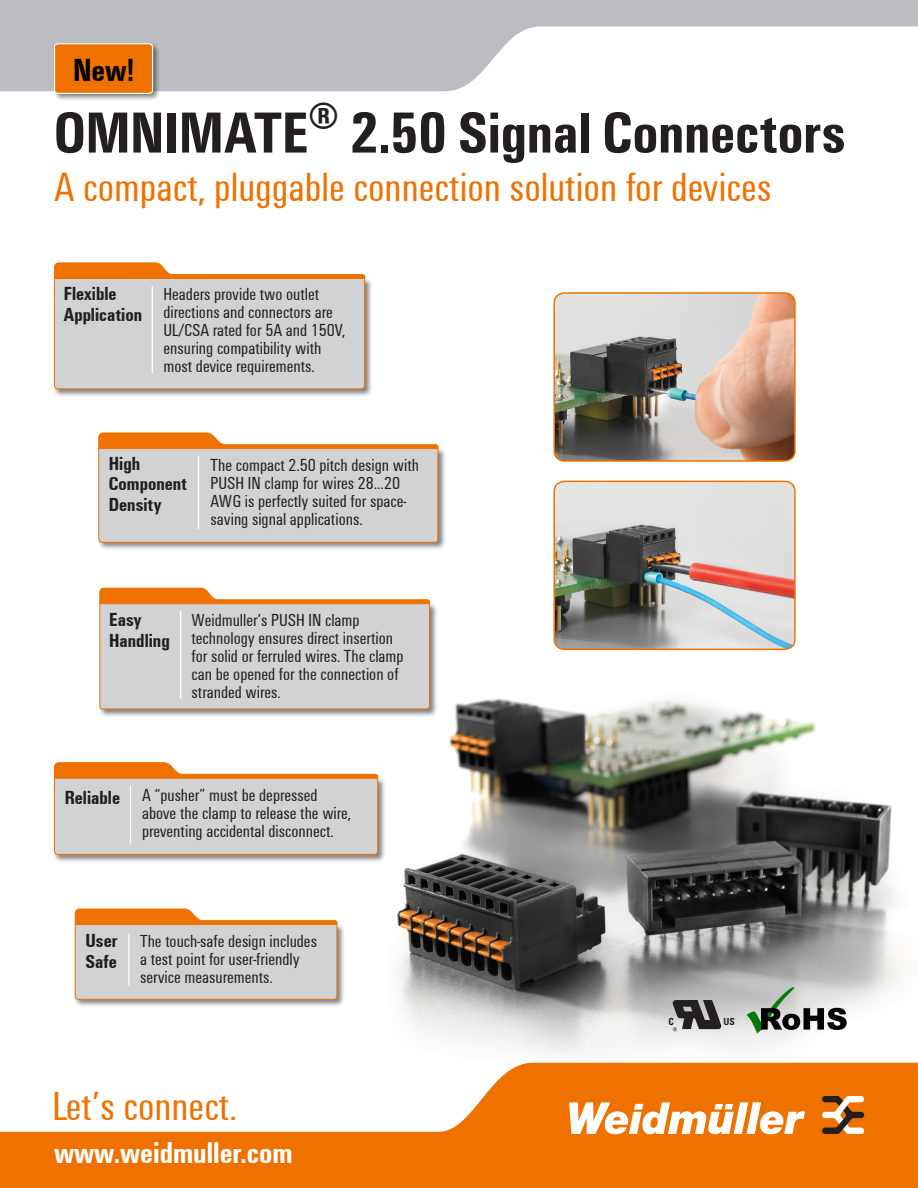
<style>
.page{position:relative;width:918px;height:1188px;background:#fff}
.page>*{position:absolute;margin:0;border:0;box-sizing:border-box;transform-origin:0 0}
.Head1{font:700 60px "Weidmueller Condensed";color:#231f20}
.Head2{font:42px "Weidmueller Condensed";color:#ef7100}
._00_subhead{font:700 33px "Weidmueller Condensed";color:#000}
.t1{font:700 30.9px "Weidmueller Condensed";color:#fff}
._01_call_out_head{font:700 19.5px/20.2px "Weidmueller Condensed";color:#231f20}
.Bullets{font:18px/18px "Weidmueller Condensed";color:#231f20}
.t2{font:700 condensed 9.75px "Univers LT Std";color:#231f20}
</style>
<div class="page">
<img style="left:397px;top:552px;width:521px;height:511px">
<img style="left:554px;top:293px;width:240px;height:168px">
<div style="left:554px;top:292px;width:242px;height:170px;border:2px solid #ef7100;border-radius:10px"></div>
<img style="left:554px;top:481px;width:241px;height:168px">
<div style="left:554px;top:481px;width:242px;height:169px;border:2px solid #ef7100;border-radius:10px"></div>
<svg style="left:0;top:0;width:918px;height:91px;fill:#bcbdc0"></svg>
<svg style="left:0;top:1063px;width:918px;height:125px;fill:#ef7100"></svg>
<svg style="left:569px;top:1102px;width:236px;height:32px"></svg>
<svg style="left:822px;top:1096px;width:42px;height:38px"></svg>
<div style="left:53px;top:42px;width:108px;height:60px;background:#231f20;opacity:.55"></div>
<svg style="left:53px;top:43px;width:101px;height:52px;background:#ec7b16"></svg>
<div style="left:73px;top:923px;width:272px;height:84px;background:#231f20;opacity:.55"></div>
<svg style="left:74px;top:908px;width:264px;height:92px;background:#d8c9bc"></svg>
<hr style="left:128px;top:934px;width:2px;height:52px;background:#fff">
<div style="left:52px;top:777px;width:334px;height:86px;background:#231f20;opacity:.55"></div>
<svg style="left:54px;top:762px;width:325px;height:93px;background:#d8cabe"></svg>
<hr style="left:130px;top:786px;width:1px;height:58px;background:#fff">
<div style="left:98px;top:602px;width:339px;height:115px;background:#231f20;opacity:.55"></div>
<svg style="left:99px;top:587px;width:332px;height:123px;background:#d6ccc4"></svg>
<hr style="left:180px;top:611px;width:1px;height:88px;background:#fff">
<div style="left:97px;top:447px;width:349px;height:103px;background:#231f20;opacity:.55"></div>
<svg style="left:98px;top:432px;width:341px;height:111px;background:#d7cbc2"></svg>
<hr style="left:198px;top:456px;width:1px;height:73px;background:#fff">
<div style="left:52px;top:277px;width:321px;height:120px;background:#231f20;opacity:.55"></div>
<svg style="left:54px;top:262px;width:312px;height:128px;background:#d5cbc4"></svg>
<hr style="left:152px;top:286px;width:1px;height:87px;background:#fff">
<svg style="left:673px;top:1000px;width:48px;height:31px"></svg>
<svg style="left:746px;top:986px;width:101px;height:47px;background:#9ba29b"></svg>
<p class="_00_subhead" style="left:73px;top:46px;width:63px">New!</p>
<p class="Head1" style="left:54px;top:90px;width:793px">OMNIMATE<sup>®</sup> 2.50 Signal Connectors</p>
<p class="Head2" style="left:54px;top:159px;width:719px">A compact, pluggable connection solution for devices</p>
<p class="_01_call_out_head" style="left:64px;top:282px;width:80px;line-height:21px">Flexible<br>Application</p>
<p class="Bullets" style="left:164px;top:285px;width:183px">Headers provide two outlet directions and connectors are<br>UL/CSA rated for 5A and 150V, ensuring compatibility with most device requirements.</p>
<p class="_01_call_out_head" style="left:109px;top:453px;width:80px">High<br>Component<br>Density</p>
<p class="Bullets" style="left:211px;top:455px;width:210px">The compact 2.50 pitch design with<br>PUSH IN clamp for wires 28…20<br>AWG is perfectly suited for space&shy;saving signal applications.</p>
<p class="_01_call_out_head" style="left:109px;top:609px;width:62px">Easy<br>Handling</p>
<p class="Bullets" style="left:192px;top:610px;width:214px">Weidmuller’s PUSH IN clamp technology ensures direct insertion for solid or ferruled wires. The clamp can be opened for the connection of stranded wires.</p>
<p class="_01_call_out_head" style="left:65px;top:786px;width:57px">Reliable</p>
<p class="Bullets" style="left:142px;top:785px;width:211px">A “pusher” must be depressed above the clamp to release the wire, preventing accidental disconnect.</p>
<p class="_01_call_out_head" style="left:85px;top:930px;width:33px;line-height:21px">User<br>Safe</p>
<p class="Bullets" style="left:140px;top:931px;width:178px">The touch-safe design includes a test point for user-friendly service measurements.</p>
<p class="Head2" style="left:52px;top:1079px;width:186px">Let’s connect.</p>
<p class="t1" style="left:54px;top:1130px;width:240px">www.weidmuller.com</p>
<p class="t2" style="left:669px;top:1015px;width:7px">C</p>
<p class="t2" style="left:723px;top:1015px;width:13px">US</p>
</div>
